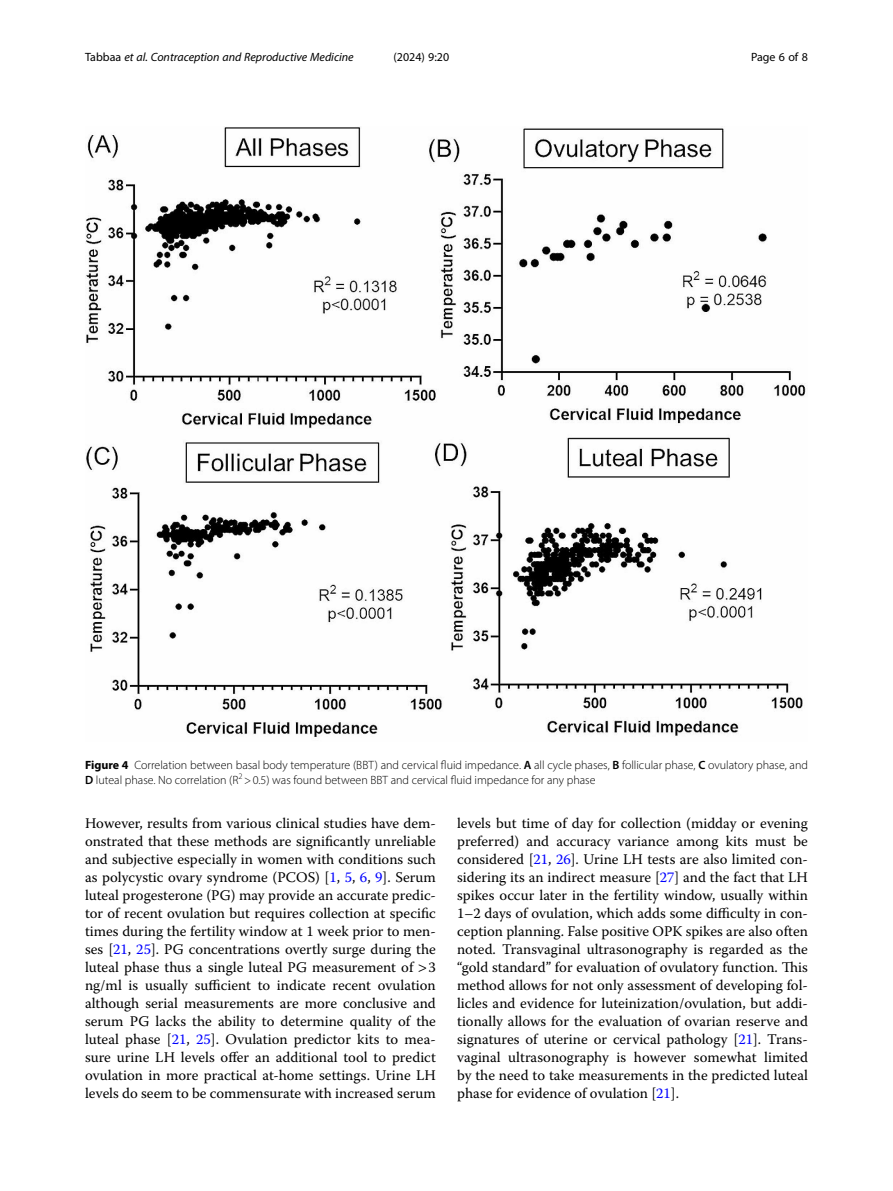
<style>
.page{position:relative;width:893px;height:1191px;background:#fff}
.page>*{position:absolute;margin:0;border:0;box-sizing:border-box;transform-origin:0 0}
.Body_Text_Indent{font:14.7px/18px "Warnock Pro";color:#000;text-align:justify}
.Figure_Caption{font:300 12px/15px "Myriad Pro";color:#000}
.t1{font:italic 12px "Myriad Pro";color:#000}
.t2{font:12px "Myriad Pro";color:#000}
.s1{font-style:normal}
.s2{font-weight:700}
.s3{font-weight:600}
.s4{color:#00f}
</style>
<div class="page">
<img style="left:85px;top:127px;width:721px;height:610px">
<p class="t1" style="left:85px;top:50px;width:270px"><span class="s1">Tabbaa</span> et al. Contraception and Reproductive Medicine</p>
<p class="t2" style="left:393px;top:50px;width:57px">(2024) 9:20</p>
<p class="t2" style="left:751px;top:50px;width:58px">Page 6 of 8</p>
<p class="Figure_Caption" style="left:85px;top:757px;width:724px"><span class="s2">Figure 4</span> Correlation between basal body temperature (BBT) and cervical fluid impedance. <span class="s3">A</span> all cycle phases, <span class="s3">B</span> follicular phase, <span class="s3">C</span> ovulatory phase, and<br><span class="s3">D</span> luteal phase. No correlation (R<sup>2</sup> &gt;0.5) was found between BBT and cervical fluid impedance for any phase</p>
<p class="Body_Text_Indent" style="left:85px;top:814px;width:352px">However, results from various clinical studies have dem&shy;onstrated that these methods are significantly unreliable and subjective especially in women with conditions such as polycystic ovary syndrome (PCOS) [<span class="s4">1</span>, <span class="s4">5</span>, <span class="s4">6</span>, <span class="s4">9</span>]. Serum luteal progesterone (PG) may provide an accurate predic&shy;tor of recent ovulation but requires collection at specific times during the fertility window at 1 week prior to men&shy;ses [<span class="s4">21</span>, <span class="s4">25</span>]. PG concentrations overtly surge during the luteal phase thus a single luteal PG measurement of 3 ng/ml is usually sufficient to indicate recent ovulation although serial measurements are more conclusive and serum PG lacks the ability to determine quality of the luteal phase [<span class="s4">21</span>, <span class="s4">25</span>]. Ovulation predictor kits to mea&shy;sure urine LH levels offer an additional tool to predict ovulation in more practical at-home settings. Urine LH levels do seem to be commensurate with increased serum</p>
<p class="Body_Text_Indent" style="left:457px;top:814px;width:352px">levels but time of day for collection (midday or evening preferred) and accuracy variance among kits must be considered [<span class="s4">21</span>, <span class="s4">26</span>]. Urine LH tests are also limited con&shy;sidering its an indirect measure [<span class="s4">27</span>] and the fact that LH spikes occur later in the fertility window, usually within 1–2 days of ovulation, which adds some difficulty in con&shy;ception planning. False positive OPK spikes are also often noted. Transvaginal ultrasonography is regarded as the “gold standard” for evaluation of ovulatory function. This method allows for not only assessment of developing fol&shy;licles and evidence for luteinization/ovulation, but addi&shy;tionally allows for the evaluation of ovarian reserve and signatures of uterine or cervical pathology [<span class="s4">21</span>]. Trans&shy;vaginal ultrasonography is however somewhat limited by the need to take measurements in the predicted luteal phase for evidence of ovulation [<span class="s4">21</span>].</p>
</div>
